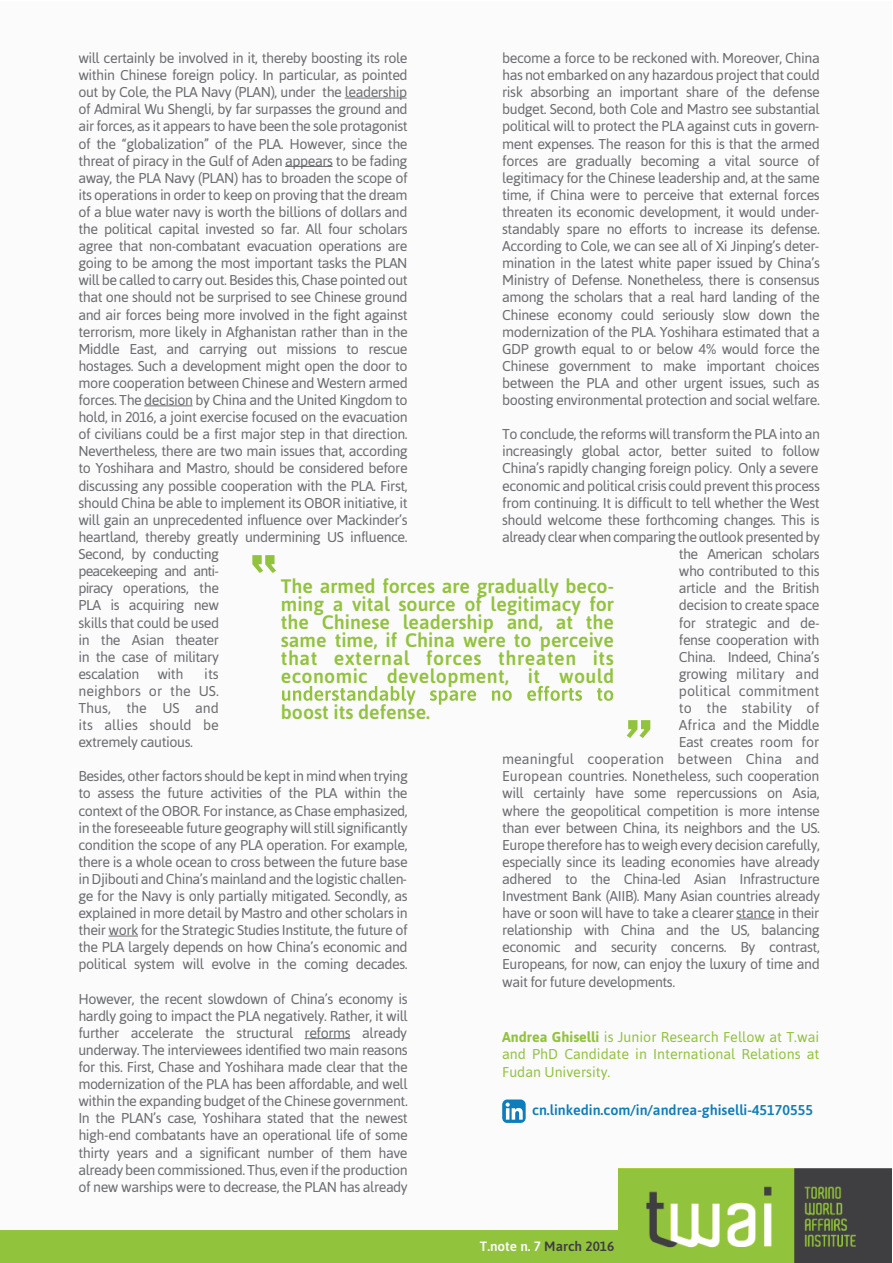
<style>
.page{position:relative;width:893px;height:1263px;background:#fff}
.page>*{position:absolute;margin:0;border:0;box-sizing:border-box;transform-origin:0 0}
.t1{font:500 19.5px/18px "Asap";letter-spacing:.02em;color:#92c33d;text-align:justify}
.t2{font:500 19.5px "Asap";color:#92c33d}
.t3{font:14.25px/17.1px "Asap";letter-spacing:-.03em;color:#6c6d70;text-align:justify}
.t4{font:14.25px/17.1px "Asap";color:#92c33d;text-align:justify}
.t5{font:500 14.25px "Asap";color:#0d7dbb}
.t6{font:500 13.5px "Asap";color:#fbfbfc}
.s1{font-weight:700}
.s2{color:#3f3e41}
</style>
<div class="page">
<div style="left:0;top:1px;width:891px;height:1262px;background:#fbfbfc"></div>
<div style="left:0;top:1230px;width:891px;height:33px;background:#92c33d"></div>
<img style="left:618px;top:1168px;width:273px;height:95px">
<svg style="left:626px;top:720px;width:24px;height:18px"></svg>
<svg style="left:252px;top:555px;width:24px;height:18px"></svg>
<svg style="left:282px;top:686px;width:331px;height:19px"></svg>
<hr style="left:344px;top:98px;width:62px;height:1px;background:#6c6d70">
<hr style="left:285px;top:166px;width:47px;height:1px;background:#6c6d70">
<hr style="left:144px;top:405px;width:48px;height:1px;background:#6c6d70">
<hr style="left:108px;top:935px;width:30px;height:1px;background:#6c6d70">
<hr style="left:304px;top:1038px;width:46px;height:1px;background:#6c6d70">
<hr style="left:735px;top:918px;width:39px;height:1px;background:#6c6d70">
<div style="left:502px;top:1099px;width:23px;height:24px;background:#0d7dbb;border-radius:5px"></div>
<svg style="left:505px;top:1102px;width:17px;height:18px"></svg>
<p class="t3" style="left:78px;top:49px;width:331px">will certainly be involved in it, thereby boosting its role within Chinese foreign policy. In particular, as pointed out by Cole, the PLA Navy (PLAN), under the leadership of Admiral Wu Shengli, by far surpasses the ground and air forces, as it appears to have been the sole protagonist of the “globalization” of the PLA. However, since the threat of piracy in the Gulf of Aden appears to be fading away, the PLA Navy (PLAN) has to broaden the scope of its operations in order to keep on proving that the dream of a blue water navy is worth the billions of dollars and the political capital invested so far. All four scholars agree that non-combatant evacuation operations are going to be among the most important tasks the PLAN will be called to carry out. Besides this, Chase pointed out that one should not be surprised to see Chinese ground and air forces being more involved in the fight against terrorism, more likely in Afghanistan rather than in the Middle East, and carrying out missions to rescue hostages. Such a development might open the door to more cooperation between Chinese and Western armed forces. The decision by China and the United Kingdom to hold, in 2016, a joint exercise focused on the evacuation of civilians could be a first major step in that direction.<br>Nevertheless, there are two main issues that, according to Yoshihara and Mastro, should be considered before discussing any possible cooperation with the PLA. First, should China be able to implement its OBOR initiative, it will gain an unprecedented influence over Mackinder’s heartland, thereby greatly undermining US influence.</p>
<p class="t3" style="left:502px;top:49px;width:319px">become a force to be reckoned with. Moreover, China has not embarked on any hazardous project that could risk absorbing an important share of the defense budget. Second, both Cole and Mastro see substantial political will to protect the PLA against cuts in govern&shy;ment expenses. The reason for this is that the armed forces are gradually becoming a vital source of legitimacy for the Chinese leadership and, at the same time, if China were to perceive that external forces threaten its economic development, it would under&shy;standably spare no efforts to increase its defense.<br>According to Cole, we can see all of Xi Jinping’s deter&shy;mination in the latest white paper issued by China’s Ministry of Defense. Nonetheless, there is consensus among the scholars that a real hard landing of the Chinese economy could seriously slow down the modernization of the PLA. Yoshihara estimated that a GDP growth equal to or below 4% would force the Chinese government to make important choices between the PLA and other urgent issues, such as boosting environmental protection and social welfare.</p>
<p class="t3" style="left:502px;top:426px;width:319px">To conclude, the reforms will transform the PLA into an increasingly global actor, better suited to follow China’s rapidly changing foreign policy. Only a severe economic and political crisis could prevent this process from continuing. It is difficult to tell whether the West should welcome these forthcoming changes. This is already clear when comparing the outlook presented by</p>
<p class="t3" style="left:78px;top:545px;width:142px">Second, by conducting peacekeeping and anti&shy;piracy operations, the PLA is acquiring new skills that could be used in the Asian theater in the case of military escalation</p>
<p class="t3" style="left:78px;top:665px;width:142px;text-indent:126px">its neighbors or the US.<br>Thus, the US and its allies should be extremely cautious.</p>
<p class="t3" style="left:157px;top:665px;width:27px">with</p>
<h1 class="t1" style="left:280px;top:576px;width:335px">The armed forces are gradually beco&shy;ming a vital source of legitimacy for the Chinese leadership and, at the same time, if China were to perceive that external forces threaten its economic development, it would</h1>
<h1 class="t2" style="left:280px;top:699px;width:151px">boost its defense.</h1>
<p class="t3" style="left:678px;top:545px;width:142px">the American scholars who contributed to this article and the British decision to create space for strategic and de&shy;fense cooperation with China. Indeed, China’s growing military and political commitment to the stability of Africa and the Middle East creates room for</p>
<p class="t3" style="left:78px;top:768px;width:331px">Besides, other factors should be kept in mind when trying to assess the future activities of the PLA within the context of the OBOR. For instance, as Chase emphasized, in the foreseeable future geography will still significantly condition the scope of any PLA operation. For example, there is a whole ocean to cross between the future base in Djibouti and China’s mainland and the logistic challen&shy;ge for the Navy is only partially mitigated. Secondly, as explained in more detail by Mastro and other scholars in their work for the Strategic Studies Institute, the future of the PLA largely depends on how China’s economic and political system will evolve in the coming decades.</p>
<p class="t3" style="left:78px;top:990px;width:331px">However, the recent slowdown of China’s economy is hardly going to impact the PLA negatively. Rather, it will further accelerate the structural reforms already underway. The interviewees identified two main reasons for this. First, Chase and Yoshihara made clear that the modernization of the PLA has been affordable, and well within the expanding budget of the Chinese government.<br>In the PLAN’s case, Yoshihara stated that the newest high-end combatants have an operational life of some thirty years and a significant number of them have already been commissioned. Thus, even if the production of new warships were to decrease, the PLAN has already</p>
<p class="t3" style="left:502px;top:750px;width:319px">meaningful cooperation between China and European countries. Nonetheless, such cooperation will certainly have some repercussions on Asia, where the geopolitical competition is more intense than ever between China, its neighbors and the US.<br>Europe therefore has to weigh every decision carefully, especially since its leading economies have already adhered to the China-led Asian Infrastructure Investment Bank (AIIB). Many Asian countries already have or soon will have to take a clearer stance in their relationship with China and the US, balancing economic and security concerns. By contrast, Europeans, for now, can enjoy the luxury of time and wait for future developments.</p>
<p class="t4" style="left:502px;top:1029px;width:318px"><span class="s1">Andrea Ghiselli</span> is Junior Research Fellow at T.wai and PhD Candidate in International Relations at Fudan University.</p>
<p class="t5" style="left:532px;top:1101px;width:282px">cn.linkedin.com/in/andrea-ghiselli-45170555</p>
<p class="t6" style="left:479px;top:1237px;width:136px">T.note n. 7 <span class="s2">March 2016</span></p>
</div>
